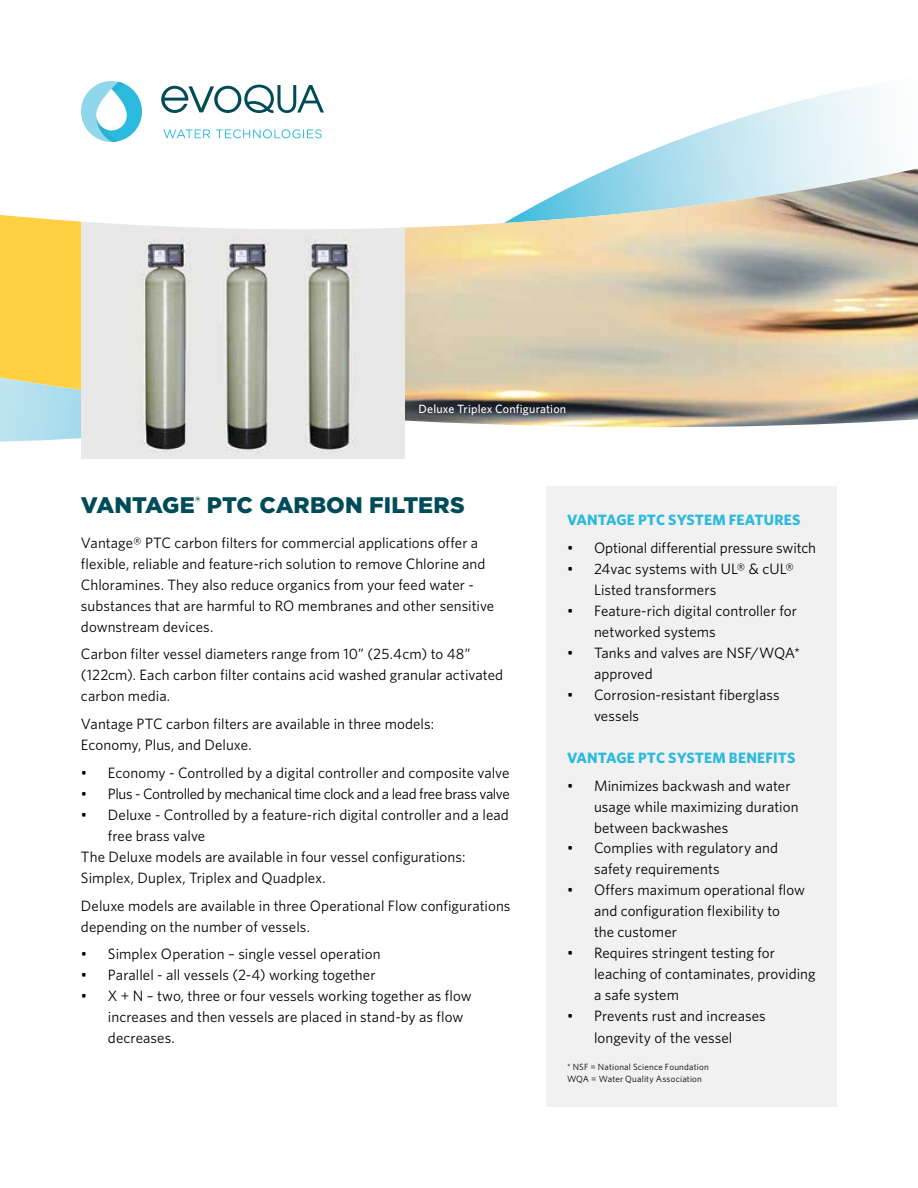
<style>
.page{position:relative;width:918px;height:1188px;background:#fff}
.page>*{position:absolute;margin:0;border:0;box-sizing:border-box;transform-origin:0 0}
.t1{font:900 22.5px "Gotham";letter-spacing:.005em;color:#004b58}
.t2{font:15px/21px "Whitney";letter-spacing:.005em;color:#000}
.t3{font:15px "Whitney";letter-spacing:-.025em;color:#000}
.t4{font:700 15px "Whitney";letter-spacing:.01em;color:#2bbadd}
.t5{font:500 12px "Whitney";letter-spacing:.01em;color:#fff}
.t6{font:9px/12px "Whitney";letter-spacing:.02em;color:#000}
</style>
<div class="page">
<svg style="left:610px;top:85px;width:275px;height:83px"></svg>
<svg style="left:0;top:214px;width:81px;height:228px;background:#ecd570"></svg>
<svg style="left:161px;top:85px;width:163px;height:28px"></svg>
<svg style="left:164px;top:129px;width:46px;height:9px"></svg>
<svg style="left:216px;top:129px;width:106px;height:9px"></svg>
<svg style="left:81px;top:81px;width:61px;height:61px"></svg>
<img style="left:405px;top:168px;width:513px;height:259px">
<div style="left:547px;top:486px;width:290px;height:621px;background:#f1f1f2"></div>
<div style="left:410px;top:395px;width:164px;height:29px;background:#000;opacity:.75"></div>
<img style="left:81px;top:222px;width:324px;height:237px">
<p class="t5" style="left:418px;top:401px;width:149px">Deluxe Triplex Configuration</p>
<h1 class="t1" style="left:81px;top:490px;width:385px">VANTAGE<sup>®</sup> PTC CARBON FILTERS</h1>
<p class="t2" style="left:81px;top:531px;width:415px">Vantage® PTC carbon filters for commercial applications offer a flexible, reliable and feature-rich solution to remove Chlorine and Chloramines. They also reduce organics from your feed water - substances that are harmful to RO membranes and other sensitive downstream devices.</p>
<p class="t2" style="left:81px;top:643px;width:424px">Carbon filter vessel diameters range from 10” (25.4cm) to 48” (122cm). Each carbon filter contains acid washed granular activated carbon media.</p>
<p class="t2" style="left:81px;top:713px;width:355px">Vantage PTC carbon filters are available in three models:<br>Economy, Plus, and Deluxe.</p>
<p class="t2" style="left:81px;top:762px;width:430px">• Economy - Controlled by a digital controller and composite valve</p>
<p class="t3" style="left:81px;top:784px;width:430px">• Plus - Controlled by mechanical time clock and a lead free brass valve</p>
<p class="t2" style="left:81px;top:804px;width:429px">• Deluxe - Controlled by a feature-rich digital controller and a lead</p>
<p class="t2" style="left:108px;top:825px;width:99px">free brass valve</p>
<p class="t2" style="left:81px;top:846px;width:386px">The Deluxe models are available in four vessel configurations:</p>
<p class="t2" style="left:81px;top:867px;width:246px">Simplex, Duplex, Triplex and Quadplex.</p>
<p class="t2" style="left:81px;top:894px;width:431px">Deluxe models are available in three Operational Flow configurations depending on the number of vessels.</p>
<p class="t2" style="left:81px;top:943px;width:301px">• Simplex Operation – single vessel operation</p>
<p class="t2" style="left:81px;top:964px;width:296px">• Parallel - all vessels (2-4) working together</p>
<p class="t2" style="left:108px;top:985px;width:365px;text-indent:-27px">• X + N – two, three or four vessels working together as flow increases and then vessels are placed in stand-by as flow decreases.</p>
<p class="t4" style="left:567px;top:510px;width:235px">VANTAGE PTC SYSTEM FEATURES</p>
<p class="t2" style="left:567px;top:537px;width:251px">• Optional differential pressure switch</p>
<p class="t2" style="left:594px;top:558px;width:201px;text-indent:-27px">• 24vac systems with UL® &amp; cUL®<br>Listed transformers</p>
<p class="t2" style="left:594px;top:600px;width:204px;text-indent:-27px">• Feature-rich digital controller for networked systems</p>
<p class="t2" style="left:594px;top:642px;width:208px;text-indent:-27px">• Tanks and valves are NSF/WQA* approved</p>
<p class="t2" style="left:594px;top:684px;width:187px;text-indent:-27px">• Corrosion-resistant fiberglass vessels</p>
<p class="t4" style="left:567px;top:747px;width:230px">VANTAGE PTC SYSTEM BENEFITS</p>
<p class="t2" style="left:594px;top:774px;width:206px;text-indent:-27px">• Minimizes backwash and water usage while maximizing duration between backwashes</p>
<p class="t2" style="left:594px;top:837px;width:186px;text-indent:-27px">• Complies with regulatory and safety requirements</p>
<p class="t2" style="left:594px;top:879px;width:213px;text-indent:-27px">• Offers maximum operational flow and configuration flexibility to<br>the customer</p>
<p class="t2" style="left:594px;top:942px;width:223px;text-indent:-27px">• Requires stringent testing for leaching of contaminates, providing a safe system</p>
<p class="t2" style="left:567px;top:1005px;width:200px;text-align:center">• Prevents rust and increases longevity of the vessel</p>
<p class="t6" style="left:567px;top:1061px;width:143px">* NSF = National Science Foundation<br>WQA = Water Quality Association</p>
</div>
